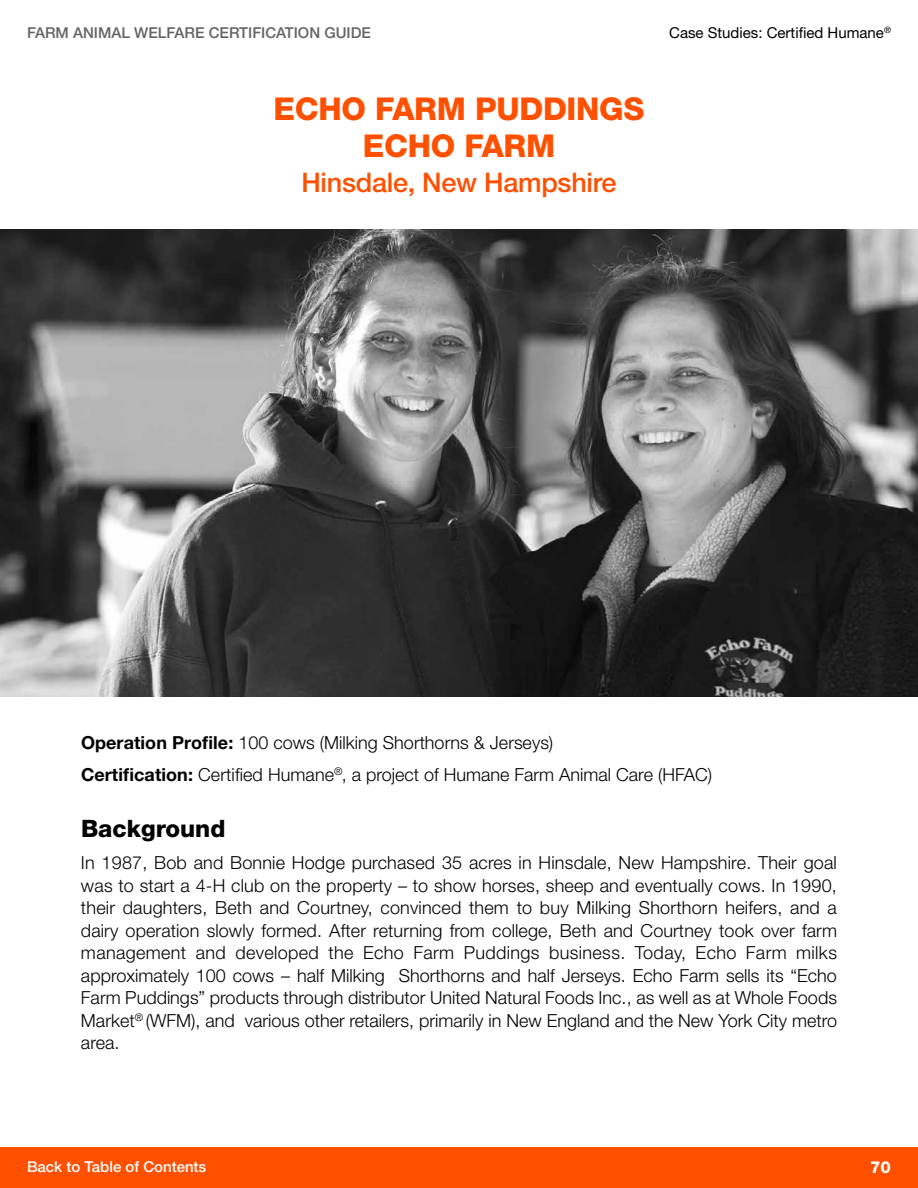
<style>
.page{position:relative;width:918px;height:1188px;background:#fff}
.page>*{position:absolute;margin:0;border:0;box-sizing:border-box;transform-origin:0 0}
.t1{font:800 31.5px/37.8px "Helvetica Neue LT Std";letter-spacing:-.01em;color:#ff5000;text-align:center}
.t2{font:500 27px "Helvetica Neue LT Std";letter-spacing:-.01em;color:#ff5000}
.t3{font:800 24px "Helvetica Neue LT Std";color:#000}
.t4{font:300 18px/22.5px "Helvetica Neue LT Std";color:#000}
.t5{font:800 16.5px "Helvetica Neue LT Std";color:#fff}
.t6{font:500 15px "Helvetica Neue LT Std";color:#636466}
.t7{font:15px "Helvetica Neue LT Std";color:#000}
.t8{font:500 15px "Helvetica Neue LT Std";color:#fff}
.s1{font-weight:700}
</style>
<div class="page">
<div style="left:0;top:1147px;width:918px;height:41px;background:#ff5000"></div>
<img style="left:0;top:230px;width:918px;height:467px">
<p class="t6" style="left:27px;top:23px;width:346px">FARM ANIMAL WELFARE CERTIFICATION GUIDE</p>
<p class="t7" style="left:669px;top:23px;width:223px">Case Studies: Certified Humane<sup>®</sup></p>
<h1 class="t1" style="left:274px;top:89px;width:372px">ECHO FARM PUDDINGS<br>ECHO FARM</h1>
<h2 class="t2" style="left:301px;top:166px;width:317px">Hinsdale, New Hampshire</h2>
<p class="t4" style="left:81px;top:726px;width:633px;line-height:32.2px"><span class="s1">Operation Profile:</span> 100 cows (Milking Shorthorns &amp; Jerseys)<br><span class="s1">Certification:</span> Certified Humane<sup>®</sup>, a project of Humane Farm Animal Care (HFAC)</p>
<h3 class="t3" style="left:81px;top:814px;width:146px">Background</h3>
<p class="t4" style="left:81px;top:851px;width:758px;text-align:justify">In 1987, Bob and Bonnie Hodge purchased 35 acres in Hinsdale, New Hampshire. Their goal was to start a 4-H club on the property – to show horses, sheep and eventually cows. In 1990, their daughters, Beth and Courtney, convinced them to buy Milking Shorthorn heifers, and a dairy operation slowly formed. After returning from college, Beth and Courtney took over farm management and developed the Echo Farm Puddings business. Today, Echo Farm milks approximately 100 cows – half Milking Shorthorns and half Jerseys. Echo Farm sells its “Echo Farm Puddings” products through distributor United Natural Foods Inc., as well as at Whole Foods Market<sup>®</sup> (WFM), and various other retailers, primarily in New England and the New York City metro area.</p>
<p class="t8" style="left:27px;top:1157px;width:181px">Back to Table of Contents</p>
<p class="t5" style="left:870px;top:1157px;width:22px">70</p>
</div>
